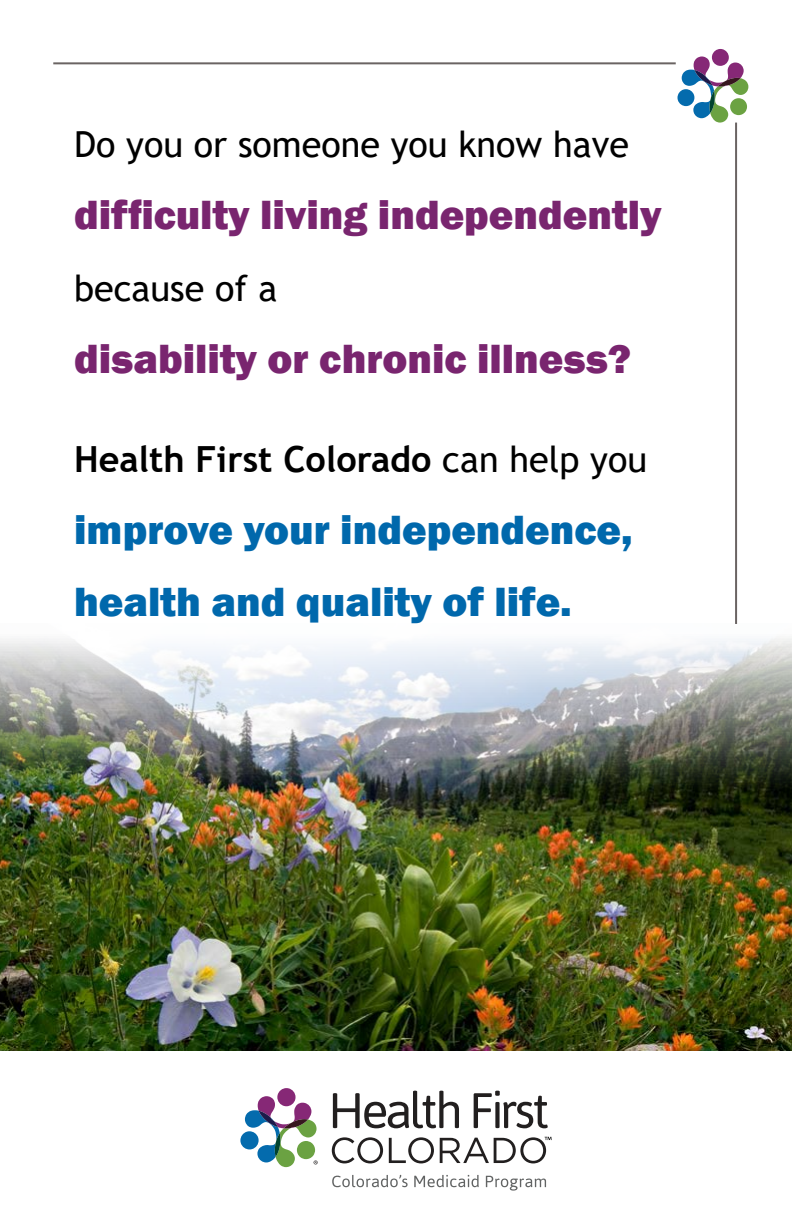
<style>
.page{position:relative;width:792px;height:1224px;background:#fff}
.page>*{position:absolute;margin:0;border:0;box-sizing:border-box;transform-origin:0 0}
.Cover_Text_-_H1{font:800 42px "Franklin Gothic";color:#79256f}
.Cover_Text_-_H1-2{font:800 42px/72px "Franklin Gothic";color:#0068ac}
.Cover_Text_-_H1-3{font:36px "Trebuchet MS";color:#000}
.Cover_Text_-_H1-4{font:700 36px "Trebuchet MS";color:#000}
.s1{font-weight:400}
</style>
<div class="page">
<img style="left:0;top:638px;width:792px;height:412px">
<hr style="left:53px;top:62px;width:623px;height:2px;background:#6a6463">
<hr style="left:735px;top:123px;width:2px;height:501px;background:#6a6463">
<svg style="left:678px;top:49px;width:70px;height:74px"></svg>
<svg style="left:333px;top:1091px;width:126px;height:37px"></svg>
<svg style="left:474px;top:1091px;width:74px;height:37px"></svg>
<svg style="left:332px;top:1137px;width:51px;height:26px"></svg>
<svg style="left:389px;top:1137px;width:45px;height:26px"></svg>
<svg style="left:332px;top:1175px;width:76px;height:12px"></svg>
<svg style="left:414px;top:1175px;width:65px;height:12px"></svg>
<svg style="left:486px;top:1176px;width:60px;height:15px"></svg>
<svg style="left:440px;top:1137px;width:112px;height:26px"></svg>
<svg style="left:240px;top:1088px;width:78px;height:79px"></svg>
<h1 class="Cover_Text_-_H1-3" style="left:74px;top:121px;width:556px">Do you or someone you know have</h1>
<h1 class="Cover_Text_-_H1" style="left:74px;top:187px;width:589px">difficulty living independently</h1>
<h1 class="Cover_Text_-_H1-3" style="left:74px;top:265px;width:205px">because of a</h1>
<h1 class="Cover_Text_-_H1" style="left:74px;top:331px;width:558px">disability or chronic illness?</h1>
<h1 class="Cover_Text_-_H1-4" style="left:74px;top:437px;width:574px">Health First Colorado <span class="s1">can help you</span></h1>
<h1 class="Cover_Text_-_H1-2" style="left:74px;top:494px;width:560px">improve your independence, health and quality of life.</h1>
</div>
